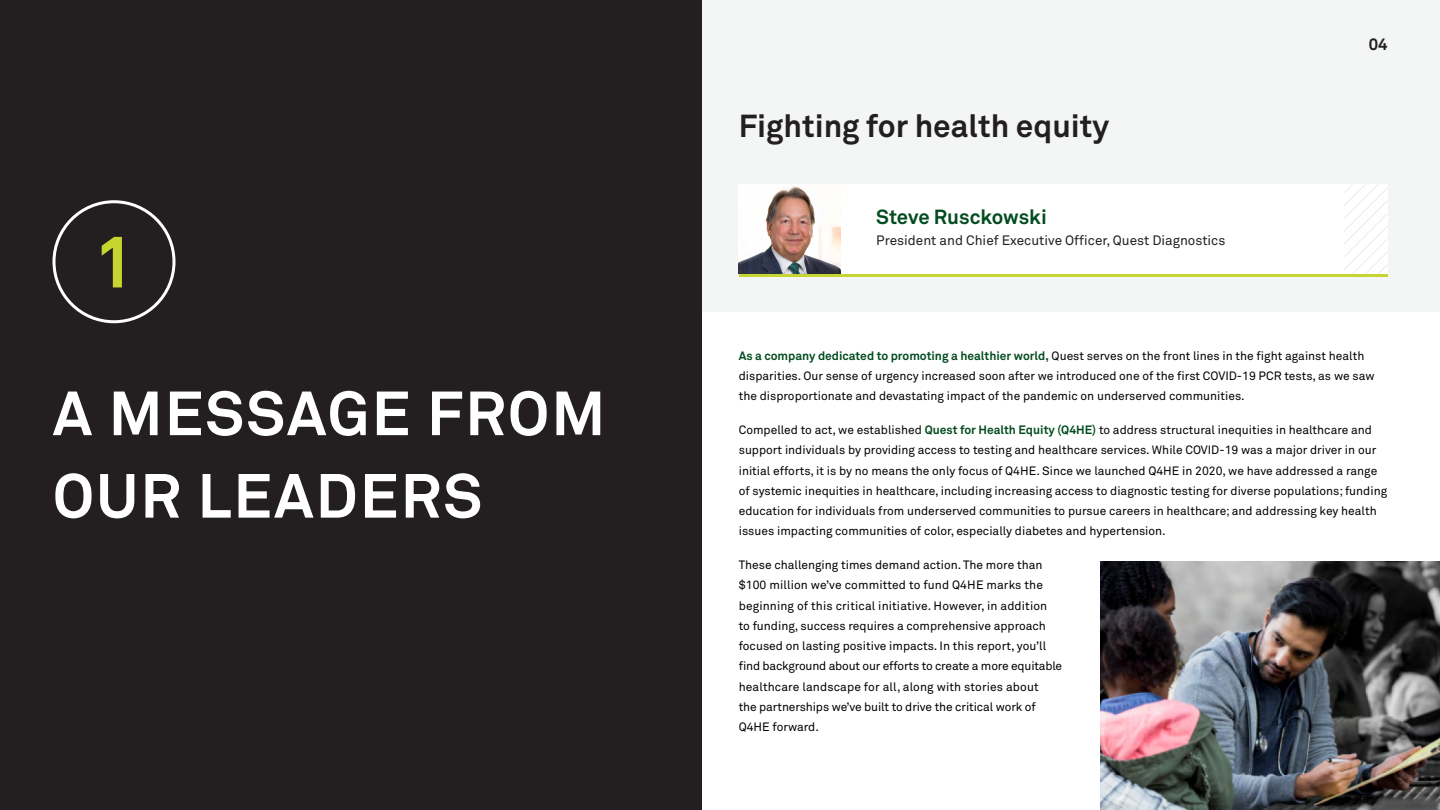
<style>
.page{position:relative;width:1440px;height:810px;background:#fff}
.page>*{position:absolute;margin:0;border:0;box-sizing:border-box;transform-origin:0 0}
.t1{font:700 72.75px "Akkurat Pro";color:#c6d52f}
.t2{font:700 61.5px/82.5px "Akkurat Pro";letter-spacing:.035em;color:#fff}
.t3{font:700 31.5px "Akkurat Pro";color:#231f20}
.t4{font:700 20.25px "Akkurat Pro";letter-spacing:-.005em;color:#034c1f}
.t5{font:700 16.5px "Akkurat Pro";color:#231f20}
.t6{font:13.5px "Akkurat Pro";color:#231f20}
.t7{font:12px/20.2px "Akkurat Pro";color:#000}
.s1{font-weight:700;color:#034c1f}
</style>
<div class="page">
<div style="left:0;top:0;width:1440px;height:312px;background:#f4f6f5"></div>
<div style="left:0;top:0;width:701px;height:810px;background:#231f20"></div>
<div style="left:52px;top:200px;width:124px;height:123px;border:3px solid #fff;border-radius:50%"></div>
<div style="left:739px;top:184px;width:649px;height:94px;background:#c6d52f"></div>
<div style="left:739px;top:184px;width:649px;height:90px;background:#fff"></div>
<svg style="left:1344px;top:185px;width:44px;height:89px"></svg>
<img style="left:739px;top:186px;width:101px;height:88px">
<img style="left:1100px;top:561px;width:340px;height:249px">
<h1 class="t1" style="left:93px;top:217px;width:43px">1</h1>
<h2 class="t2" style="left:53px;top:372px;width:554px">A MESSAGE FROM<br>OUR LEADERS</h2>
<h3 class="t3" style="left:739px;top:107px;width:372px">Fighting for health equity</h3>
<h3 class="t4" style="left:876px;top:204px;width:172px">Steve Rusckowski</h3>
<p class="t6" style="left:876px;top:233px;width:351px">President and Chief Executive Officer, Quest Diagnostics</p>
<h3 class="t5" style="left:1369px;top:34px;width:20px">04</h3>
<p class="t7" style="left:739px;top:346px;width:637px"><span class="s1">As a company dedicated to promoting a healthier world,</span> Quest serves on the front lines in the fight against health disparities. Our sense of urgency increased soon after we introduced one of the first COVID-19 PCR tests, as we saw the disproportionate and devastating impact of the pandemic on underserved communities.</p>
<p class="t7" style="left:739px;top:420px;width:650px">Compelled to act, we established <span class="s1">Quest for Health Equity (Q4HE)</span> to address structural inequities in healthcare and support individuals by providing access to testing and healthcare services. While COVID-19 was a major driver in our initial efforts, it is by no means the only focus of Q4HE. Since we launched Q4HE in 2020, we have addressed a range of systemic inequities in healthcare, including increasing access to diagnostic testing for diverse populations; funding education for individuals from underserved communities to pursue careers in healthcare; and addressing key health issues impacting communities of color, especially diabetes and hypertension.</p>
<p class="t7" style="left:739px;top:555px;width:325px">These challenging times demand action. The more than $100 million we’ve committed to fund Q4HE marks the beginning of this critical initiative. However, in addition<br>to funding, success requires a comprehensive approach focused on lasting positive impacts. In this report, you’ll find background about our efforts to create a more equitable healthcare landscape for all, along with stories about<br>the partnerships we’ve built to drive the critical work of Q4HE forward.</p>
</div>
